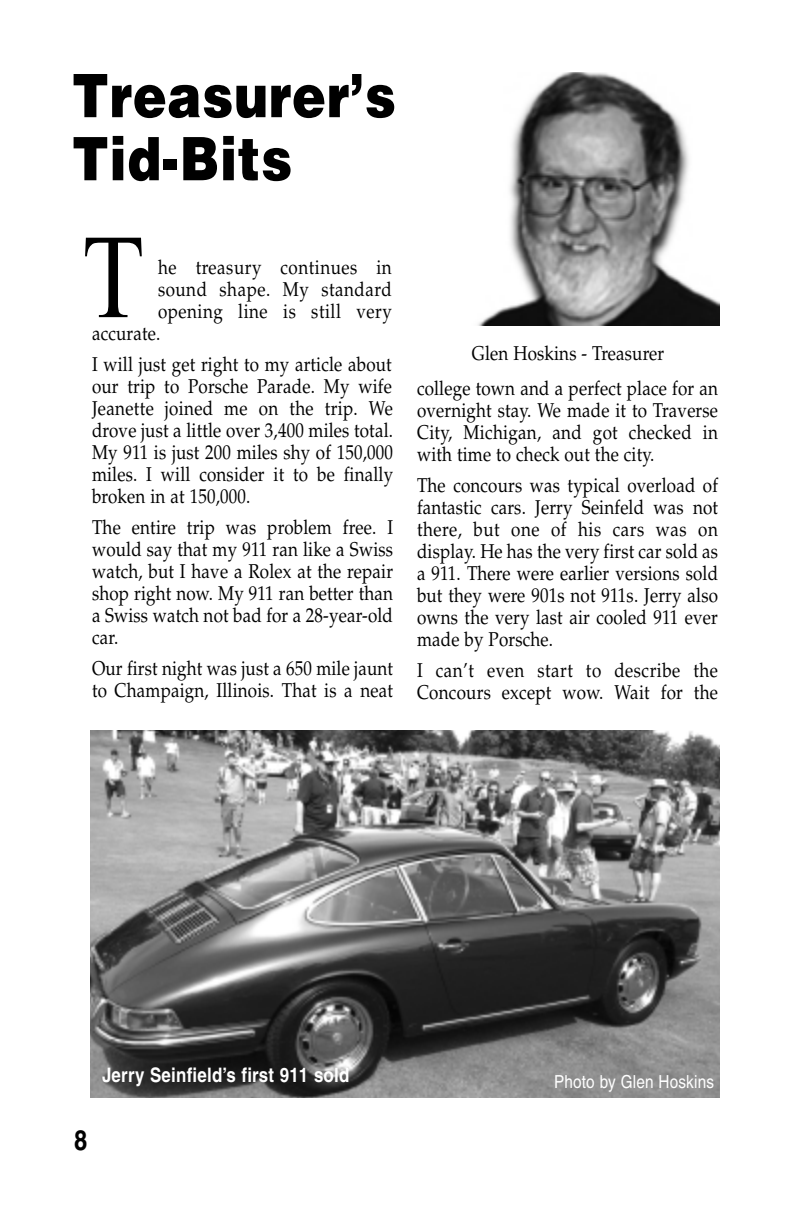
<style>
.page{position:relative;width:792px;height:1224px;background:#fff}
.page>*{position:absolute;margin:0;border:0;box-sizing:border-box;transform-origin:0 0}
.t1{font:120px "Times New Roman";color:#000;scale:.85 1}
.t2{font:900 60px/63px "Helvetica";letter-spacing:.015em;color:#000;scale:.85 1}
.t3{font:700 28px "Helvetica";color:#000;scale:.85 1}
.t4{font:20px/22px "Palatino";letter-spacing:.01em;color:#000;text-align:justify;scale:.85 1}
.t5{font:20px "Palatino";letter-spacing:.03em;color:#000;scale:.85 1}
.t6{font:700 20px "Helvetica";letter-spacing:.01em;color:#fff;scale:.85 1}
.t7{font:18px "Helvetica";letter-spacing:.01em;color:#fff;scale:.85 1}
</style>
<div class="page">
<img style="left:478px;top:72px;width:242px;height:253px">
<img style="left:90px;top:730px;width:630px;height:368px">
<h2 class="t2" style="left:72px;top:69px;width:383px">Treasurer’s<br>Tid-Bits</h2>
<h1 class="t1" style="left:82px;top:206px;width:75px">T</h1>
<p class="t5" style="left:158px;top:259px;width:277px">he treasury continues in</p>
<p class="t5" style="left:158px;top:281px;width:277px">sound shape. My standard</p>
<p class="t5" style="left:158px;top:303px;width:277px">opening line is still very</p>
<p class="t4" style="left:92px;top:324px;width:82px">accurate.</p>
<p class="t4" style="left:92px;top:355px;width:356px">I will just get right to my article about our trip to Porsche Parade. My wife Jeanette joined me on the trip. We drove just a little over 3,400 miles total.<br>My 911 is just 200 miles shy of 150,000 miles. I will consider it to be finally broken in at 150,000.</p>
<p class="t4" style="left:92px;top:518px;width:356px">The entire trip was problem free. I would say that my 911 ran like a Swiss watch, but I have a Rolex at the repair shop right now. My 911 ran better than a Swiss watch not bad for a 28-year-old car.</p>
<p class="t4" style="left:92px;top:659px;width:356px">Our first night was just a 650 mile jaunt to Champaign, Illinois. That is a neat</p>
<p class="t4" style="left:472px;top:344px;width:228px">Glen Hoskins - Treasurer</p>
<p class="t4" style="left:417px;top:379px;width:356px">college town and a perfect place for an overnight stay. We made it to Traverse City, Michigan, and got checked in with time to check out the city.</p>
<p class="t4" style="left:417px;top:476px;width:356px">The concours was typical overload of fantastic cars. Jerry Seinfeld was not there, but one of his cars was on display. He has the very first car sold as a 911. There were earlier versions sold but they were 901s not 911s. Jerry also owns the very last air cooled 911 ever made by Porsche.</p>
<p class="t4" style="left:417px;top:661px;width:356px">I can’t even start to describe the<br>Concours except wow. Wait for the</p>
<p class="t6" style="left:102px;top:1067px;width:293px">Jerry Seinfield’s first 911 sold</p>
<h3 class="t3" style="left:74px;top:1129px;width:17px">8</h3>
<p class="t7" style="left:554px;top:1075px;width:190px">Photo by Glen Hoskins</p>
</div>
